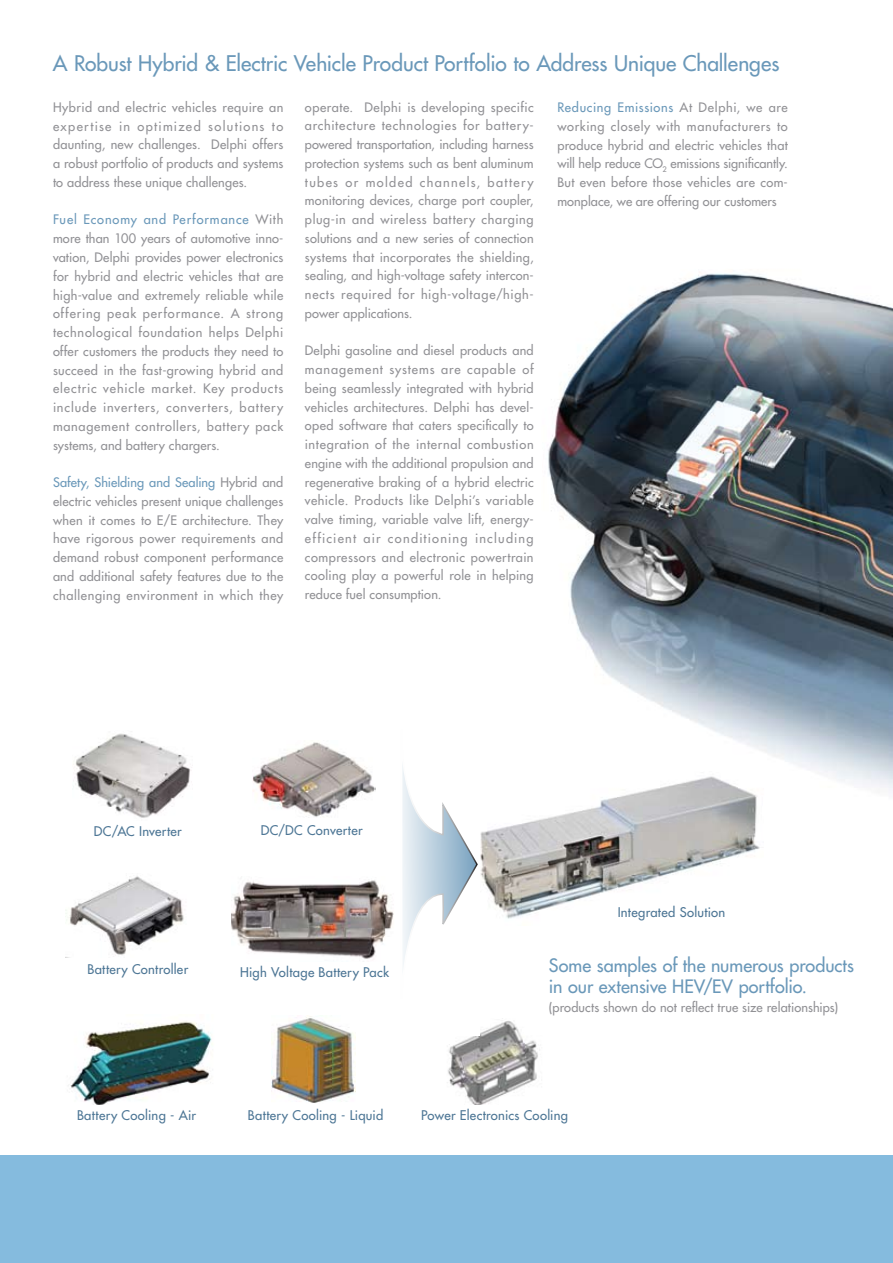
<style>
.page{position:relative;width:893px;height:1263px;background:#fff}
.page>*{position:absolute;margin:0;border:0;box-sizing:border-box;transform-origin:0 0}
.t1{font:500 21px "Futura Std";color:#6a98b9}
.t2{font:500 18px/21px "Futura Std";color:#6a98b9}
.t3{font:500 13.05px "Futura Std";letter-spacing:.025em;color:#4d7695}
.t4{font:500 12.75px/18.8px "Futura Std";letter-spacing:.015em;color:#919195;text-align:justify}
.s1{color:#6a98b9}
</style>
<div class="page">
<div style="left:0;top:1155px;width:893px;height:108px;background:#85bbde"></div>
<img style="left:548px;top:273px;width:345px;height:518px">
<img style="left:73px;top:733px;width:119px;height:85px">
<img style="left:252px;top:742px;width:123px;height:75px">
<img style="left:66px;top:876px;width:118px;height:82px">
<img style="left:231px;top:880px;width:163px;height:79px">
<img style="left:480px;top:771px;width:285px;height:148px">
<img style="left:68px;top:1021px;width:144px;height:84px">
<img style="left:271px;top:1015px;width:84px;height:88px">
<img style="left:447px;top:1021px;width:91px;height:84px">
<div style="left:395px;top:716px;width:84px;height:319px;background:#fff"></div>
<svg style="left:402px;top:765px;width:76px;height:200px"></svg>
<h1 class="t1" style="left:53px;top:50px;width:728px">A Robust Hybrid &amp; Electric Vehicle Product Portfolio to Address Unique Challenges</h1>
<p class="t4" style="left:53px;top:98px;width:232px">Hybrid and electric vehicles require an expertise in optimized solutions to daunting, new challenges. Delphi offers a robust portfolio of products and systems to address these unique challenges.</p>
<p class="t4" style="left:53px;top:210px;width:232px"><span class="s1">Fuel Economy and Performance</span> With more than 100 years of automotive inno&shy;vation, Delphi provides power electronics for hybrid and electric vehicles that are high-value and extremely reliable while offering peak performance. A strong technological foundation helps Delphi offer customers the products they need to succeed in the fast-growing hybrid and electric vehicle market. Key products include inverters, converters, battery management controllers, battery pack systems, and battery chargers.</p>
<p class="t4" style="left:53px;top:473px;width:232px"><span class="s1">Safety, Shielding and Sealing</span> Hybrid and electric vehicles present unique challenges when it comes to E/E architecture. They have rigorous power requirements and demand robust component performance and additional safety features due to the challenging environment in which they</p>
<p class="t4" style="left:305px;top:98px;width:230px">operate. Delphi is developing specific architecture technologies for battery&shy;powered transportation, including harness protection systems such as bent aluminum tubes or molded channels, battery monitoring devices, charge port coupler, plug-in and wireless battery charging solutions and a new series of connection systems that incorporates the shielding, sealing, and high-voltage safety intercon&shy;nects required for high-voltage/high&shy;power applications.</p>
<p class="t4" style="left:305px;top:341px;width:230px">Delphi gasoline and diesel products and management systems are capable of being seamlessly integrated with hybrid vehicles architectures. Delphi has devel&shy;oped software that caters specifically to integration of the internal combustion engine with the additional propulsion and regenerative braking of a hybrid electric vehicle. Products like Delphi’s variable valve timing, variable valve lift, energy&shy;efficient air conditioning including compressors and electronic powertrain cooling play a powerful role in helping reduce fuel consumption.</p>
<p class="t4" style="left:557px;top:98px;width:232px"><span class="s1">Reducing Emissions</span> At Delphi, we are working closely with manufacturers to produce hybrid and electric vehicles that will help reduce CO<sub>2</sub> emissions significantly.<br>But even before those vehicles are com&shy;monplace, we are offering our customers</p>
<p class="t3" style="left:94px;top:822px;width:89px">DC/AC Inverter</p>
<p class="t3" style="left:261px;top:822px;width:103px">DC/DC Converter</p>
<p class="t3" style="left:88px;top:960px;width:102px">Battery Controller</p>
<p class="t3" style="left:240px;top:964px;width:150px">High Voltage Battery Pack</p>
<p class="t3" style="left:618px;top:904px;width:109px">Integrated Solution</p>
<h2 class="t2" style="left:549px;top:955px;width:306px">Some samples of the numerous products in our extensive HEV/EV portfolio.</h2>
<p class="t4" style="left:549px;top:998px;width:291px">(products shown do not reflect true size relationships)</p>
<p class="t3" style="left:77px;top:1107px;width:121px">Battery Cooling - Air</p>
<p class="t3" style="left:248px;top:1107px;width:137px">Battery Cooling - Liquid</p>
<p class="t3" style="left:421px;top:1107px;width:148px">Power Electronics Cooling</p>
</div>
